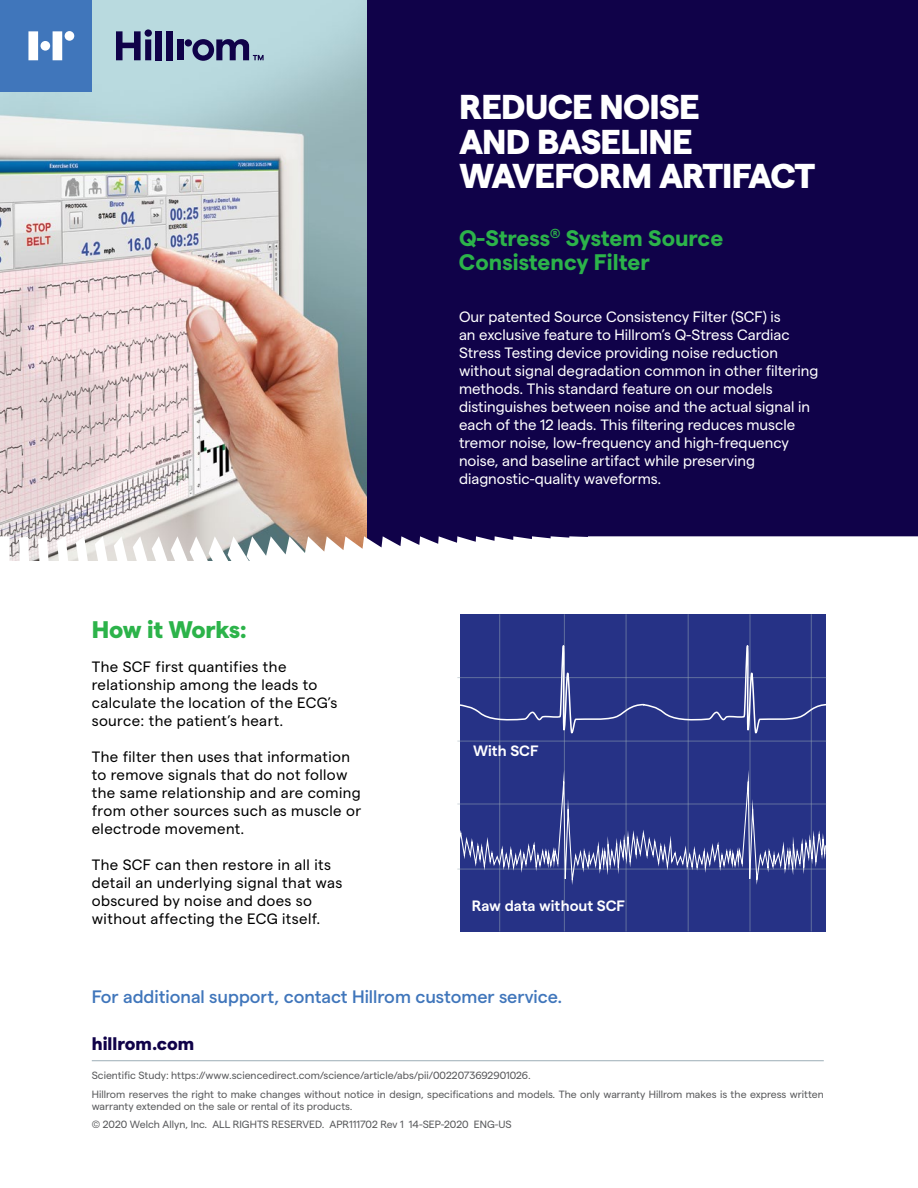
<style>
.page{position:relative;width:918px;height:1188px;background:#fff}
.page>*{position:absolute;margin:0;border:0;box-sizing:border-box;transform-origin:0 0}
.t1{font:800 34.5px/34.5px "Matter";letter-spacing:-.02em;color:#fff}
.t2{font:800 24px "Matter";letter-spacing:-.01em;color:#2cb34a}
.t3{font:700 22.5px/24px "Matter";color:#2cb34a}
.t4{font:500 18px "Matter";color:#4076bb}
.t5{font:800 18px "Matter";color:#100249}
.t6{font:15px/18px "Matter";color:#fff}
.t7{font:15px/18px "Matter";letter-spacing:.025em;color:#000}
.t8{font:600 15px "Matter";color:#fff}
.t9{font:10.5px/18.8px "Matter";color:#58595b}
</style>
<div class="page">
<div style="left:460px;top:614px;width:366px;height:317px;background:#263286"></div>
<hr style="left:457px;top:741px;width:369px;height:1px;background:#9cadb7">
<hr style="left:499px;top:614px;width:1px;height:318px;background:#9cadb7">
<hr style="left:564px;top:614px;width:1px;height:318px;background:#9cadb7">
<hr style="left:626px;top:614px;width:1px;height:318px;background:#9cadb7">
<hr style="left:688px;top:614px;width:1px;height:318px;background:#9cadb7">
<hr style="left:750px;top:614px;width:1px;height:318px;background:#9cadb7">
<hr style="left:811px;top:614px;width:1px;height:318px;background:#9cadb7">
<img style="left:0;top:0;width:367px;height:536px">
<div style="left:367px;top:0;width:551px;height:548px;background:#100249"></div>
<hr style="left:92px;top:1060px;width:732px;height:1px;background:#9cadb7">
<svg style="left:0;top:536px;width:918px;height:25px"></svg>
<div style="left:0;top:537px;width:5px;height:46px;background:#fff"></div>
<div style="left:0;top:0;width:91px;height:91px;background:#4076bb"></div>
<svg style="left:28px;top:31px;width:10px;height:29px"></svg>
<svg style="left:53px;top:31px;width:9px;height:29px"></svg>
<div style="left:65px;top:31px;width:9px;height:10px;background:#fff;border-radius:50%"></div>
<div style="left:156px;top:31px;width:6px;height:29px;background:#100249"></div>
<div style="left:166px;top:31px;width:7px;height:29px;background:#100249"></div>
<div style="left:177px;top:39px;width:6px;height:21px;background:#100249"></div>
<div style="left:185px;top:39px;width:7px;height:8px;background:#100249;border-radius:50%"></div>
<svg style="left:116px;top:29px;width:36px;height:31px"></svg>
<div style="left:41px;top:41px;width:9px;height:10px;background:#fff;border-radius:50%"></div>
<svg style="left:192px;top:39px;width:72px;height:22px;background:#697498"></svg>
<svg style="left:457px;top:644px;width:369px;height:90px"></svg>
<svg style="left:457px;top:758px;width:369px;height:158px"></svg>
<h1 class="t1" style="left:459px;top:87px;width:358px">REDUCE NOISE<br>AND BASELINE<br>WAVEFORM ARTIFACT</h1>
<h2 class="t2" style="left:92px;top:611px;width:157px">How it Works:</h2>
<p class="t7" style="left:92px;top:657px;width:247px">The SCF first quantifies the relationship among the leads to calculate the location of the ECG’s source: the patient’s heart.</p>
<p class="t7" style="left:92px;top:747px;width:271px">The filter then uses that information to remove signals that do not follow the same relationship and are coming from other sources such as muscle or electrode movement.</p>
<p class="t7" style="left:92px;top:855px;width:252px">The SCF can then restore in all its detail an underlying signal that was obscured by noise and does so without affecting the ECG itself.</p>
<h3 class="t3" style="left:459px;top:224px;width:266px">Q-Stress<sup>®</sup> System Source<br>Consistency Filter</h3>
<p class="t6" style="left:459px;top:306px;width:361px">Our patented Source Consistency Filter (SCF) is<br>an exclusive feature to Hillrom’s Q-Stress Cardiac Stress Testing device providing noise reduction without signal degradation common in other filtering methods. This standard feature on our models distinguishes between noise and the actual signal in each of the 12 leads. This filtering reduces muscle tremor noise, low-frequency and high-frequency noise, and baseline artifact while preserving diagnostic-quality waveforms.</p>
<p class="t8" style="left:473px;top:740px;width:67px">With SCF</p>
<p class="t8" style="left:472px;top:895px;width:155px">Raw data without SCF</p>
<p class="t4" style="left:92px;top:983px;width:472px">For additional support, contact Hillrom customer service.</p>
<p class="t5" style="left:92px;top:1030px;width:104px">hillrom.com</p>
<p class="t9" style="left:92px;top:1065px;width:734px">Scientific Study: https://www.sciencedirect.com/science/article/abs/pii/0022073692901026.<br>Hillrom reserves the right to make changes without notice in design, specifications and models. The only warranty Hillrom makes is the express written</p>
<p class="t9" style="left:92px;top:1096px;width:421px">warranty extended on the sale or rental of its products.<br>© 2020 Welch Allyn, Inc. ALL RIGHTS RESERVED. APR111702 Rev 1 14-SEP-2020 ENG-US</p>
</div>
